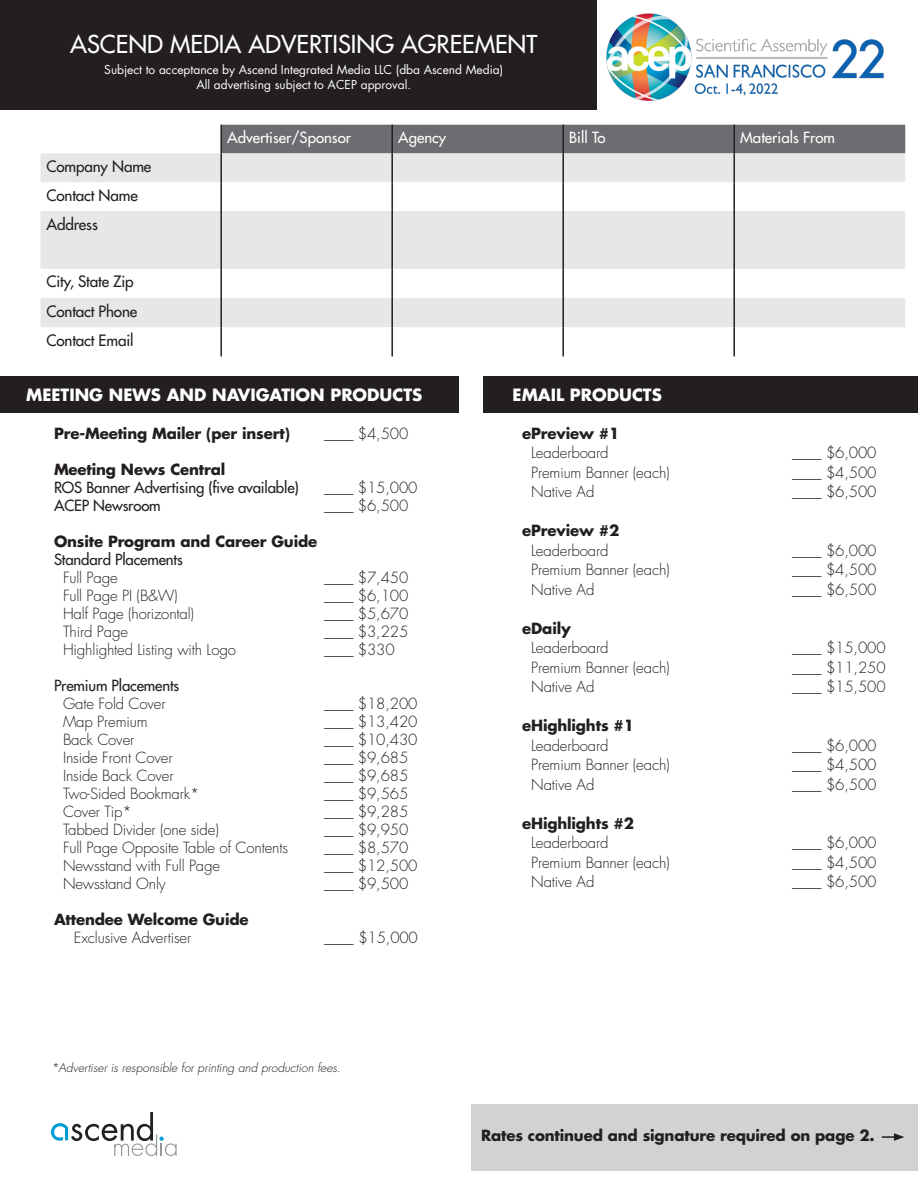
<style>
.page{position:relative;width:918px;height:1188px;background:#fff}
.page>*{position:absolute;margin:0;border:0;box-sizing:border-box;transform-origin:0 0}
.t1{font:500 24px "Futura Std";color:#fff}
.t2{font:700 16.5px "Futura Std";color:#fff}
.Body{font:500 15.3px "Futura Std";letter-spacing:-.01em;color:#231f20}
.t3{font:300 15px "Futura Std";letter-spacing:-.01em;color:#231f20}
.t4{font:700 15px "Futura Std";letter-spacing:-.01em;color:#231f20}
.t5{font:500 15px "Futura Std";letter-spacing:-.01em;color:#231f20}
.Body-2{font:500 15px "Futura Std";color:#fff}
.t6{font:12px "Futura Std";color:#fff}
.t7{font:italic 300 12px "Futura Std";color:#231f20}
.s1{font-weight:700}
</style>
<div class="page">
<div style="left:0;top:0;width:597px;height:110px;background:#231f20"></div>
<img style="left:606px;top:13px;width:278px;height:88px">
<div style="left:471px;top:1104px;width:447px;height:66px;background:#d1d2d3"></div>
<div style="left:0;top:376px;width:459px;height:36px;background:#231f20"></div>
<div style="left:483px;top:376px;width:435px;height:36px;background:#231f20"></div>
<svg style="left:882px;top:1133px;width:22px;height:8px"></svg>
<div style="left:222px;top:125px;width:683px;height:28px;background:#6c6d70"></div>
<svg style="left:40px;top:153px;width:865px;height:174px;fill:#e6e7e9"></svg>
<hr style="left:220px;top:125px;width:2px;height:28px;background:#231f20">
<hr style="left:220px;top:153px;width:2px;height:29px;background:#231f20">
<hr style="left:391px;top:153px;width:2px;height:29px;background:#231f20">
<hr style="left:562px;top:153px;width:2px;height:29px;background:#231f20">
<hr style="left:733px;top:153px;width:2px;height:29px;background:#231f20">
<hr style="left:220px;top:182px;width:2px;height:29px;background:#231f20">
<hr style="left:391px;top:182px;width:2px;height:29px;background:#231f20">
<hr style="left:562px;top:182px;width:2px;height:29px;background:#231f20">
<hr style="left:733px;top:182px;width:2px;height:29px;background:#231f20">
<hr style="left:220px;top:211px;width:2px;height:58px;background:#231f20">
<hr style="left:391px;top:211px;width:2px;height:58px;background:#231f20">
<hr style="left:562px;top:211px;width:2px;height:58px;background:#231f20">
<hr style="left:733px;top:211px;width:2px;height:58px;background:#231f20">
<hr style="left:220px;top:269px;width:2px;height:29px;background:#231f20">
<hr style="left:391px;top:269px;width:2px;height:29px;background:#231f20">
<hr style="left:562px;top:269px;width:2px;height:29px;background:#231f20">
<hr style="left:733px;top:269px;width:2px;height:29px;background:#231f20">
<hr style="left:220px;top:298px;width:2px;height:29px;background:#231f20">
<hr style="left:391px;top:298px;width:2px;height:29px;background:#231f20">
<hr style="left:562px;top:298px;width:2px;height:29px;background:#231f20">
<hr style="left:733px;top:298px;width:2px;height:29px;background:#231f20">
<hr style="left:220px;top:327px;width:2px;height:29px;background:#231f20">
<hr style="left:391px;top:327px;width:2px;height:29px;background:#231f20">
<hr style="left:562px;top:327px;width:2px;height:29px;background:#231f20">
<hr style="left:733px;top:327px;width:2px;height:29px;background:#231f20">
<hr style="left:391px;top:125px;width:2px;height:28px;background:#231f20">
<hr style="left:562px;top:125px;width:2px;height:28px;background:#231f20">
<hr style="left:733px;top:125px;width:2px;height:28px;background:#231f20">
<svg style="left:51px;top:1112px;width:126px;height:44px"></svg>
<p class="t1" style="left:70px;top:30px;width:469px">ASCEND MEDIA ADVERTISING AGREEMENT</p>
<p class="t6" style="left:104px;top:62px;width:401px">Subject to acceptance by Ascend Integrated Media LLC (dba Ascend Media)</p>
<p class="t6" style="left:196px;top:77px;width:216px">All advertising subject to ACEP approval.</p>
<p class="Body" style="left:46px;top:157px;width:106px">Company Name</p>
<p class="Body" style="left:46px;top:186px;width:93px">Contact Name</p>
<p class="Body" style="left:46px;top:214px;width:53px">Address</p>
<p class="Body" style="left:46px;top:272px;width:89px">City, State Zip</p>
<p class="Body" style="left:46px;top:301px;width:92px">Contact Phone</p>
<p class="Body" style="left:46px;top:331px;width:89px">Contact Email</p>
<p class="Body-2" style="left:227px;top:128px;width:125px">Advertiser/Sponsor</p>
<p class="Body-2" style="left:398px;top:128px;width:49px">Agency</p>
<p class="Body-2" style="left:569px;top:128px;width:38px">Bill To</p>
<p class="Body-2" style="left:740px;top:128px;width:96px">Materials From</p>
<p class="t2" style="left:26px;top:384px;width:398px">MEETING NEWS AND NAVIGATION PRODUCTS</p>
<p class="t2" style="left:513px;top:384px;width:151px">EMAIL PRODUCTS</p>
<p class="t4" style="left:54px;top:423px;width:238px">Pre-Meeting Mailer (per insert)</p>
<p class="t3" style="left:324px;top:424px;width:86px">____ $4,500</p>
<p class="t4" style="left:54px;top:459px;width:173px">Meeting News Central</p>
<p class="t5" style="left:54px;top:478px;width:246px">ROS Banner Advertising (five available)</p>
<p class="t3" style="left:324px;top:478px;width:95px">____ $15,000</p>
<p class="t5" style="left:54px;top:496px;width:108px">ACEP Newsroom</p>
<p class="t3" style="left:324px;top:496px;width:86px">____ $6,500</p>
<p class="t4" style="left:54px;top:531px;width:265px">Onsite Program and Career Guide</p>
<p class="t5" style="left:54px;top:550px;width:130px">Standard Placements</p>
<p class="t3" style="left:63px;top:568px;width:56px">Full Page</p>
<p class="t3" style="left:324px;top:568px;width:86px">____ $7,450</p>
<p class="t3" style="left:63px;top:586px;width:116px">Full Page PI (B&amp;W)</p>
<p class="t3" style="left:324px;top:586px;width:86px">____ $6,100</p>
<p class="t3" style="left:63px;top:604px;width:133px">Half Page (horizontal)</p>
<p class="t3" style="left:324px;top:604px;width:86px">____ $5,670</p>
<p class="t3" style="left:63px;top:622px;width:67px">Third Page</p>
<p class="t3" style="left:324px;top:622px;width:86px">____ $3,225</p>
<p class="t3" style="left:63px;top:640px;width:175px">Highlighted Listing with Logo</p>
<p class="t3" style="left:324px;top:640px;width:72px">____ $330</p>
<p class="t5" style="left:54px;top:676px;width:127px">Premium Placements</p>
<p class="t3" style="left:63px;top:694px;width:104px">Gate Fold Cover</p>
<p class="t3" style="left:324px;top:694px;width:95px">____ $18,200</p>
<p class="t3" style="left:63px;top:712px;width:86px">Map Premium</p>
<p class="t3" style="left:324px;top:712px;width:95px">____ $13,420</p>
<p class="t3" style="left:63px;top:730px;width:73px">Back Cover</p>
<p class="t3" style="left:324px;top:730px;width:95px">____ $10,430</p>
<p class="t3" style="left:63px;top:748px;width:111px">Inside Front Cover</p>
<p class="t3" style="left:324px;top:748px;width:86px">____ $9,685</p>
<p class="t3" style="left:63px;top:766px;width:112px">Inside Back Cover</p>
<p class="t3" style="left:324px;top:766px;width:86px">____ $9,685</p>
<p class="t3" style="left:63px;top:784px;width:138px">Two-Sided Bookmark*</p>
<p class="t3" style="left:324px;top:784px;width:86px">____ $9,565</p>
<p class="t3" style="left:63px;top:802px;width:70px">Cover Tip*</p>
<p class="t3" style="left:324px;top:802px;width:86px">____ $9,285</p>
<p class="t3" style="left:63px;top:820px;width:157px">Tabbed Divider (one side)</p>
<p class="t3" style="left:324px;top:820px;width:86px">____ $9,950</p>
<p class="t3" style="left:63px;top:838px;width:227px">Full Page Opposite Table of Contents</p>
<p class="t3" style="left:324px;top:838px;width:86px">____ $8,570</p>
<p class="t3" style="left:63px;top:856px;width:159px">Newsstand with Full Page</p>
<p class="t3" style="left:324px;top:856px;width:95px">____ $12,500</p>
<p class="t3" style="left:63px;top:874px;width:104px">Newsstand Only</p>
<p class="t3" style="left:324px;top:874px;width:86px">____ $9,500</p>
<p class="t4" style="left:54px;top:909px;width:196px">Attendee Welcome Guide</p>
<p class="t3" style="left:74px;top:928px;width:119px">Exclusive Advertiser</p>
<p class="t3" style="left:324px;top:928px;width:95px"><span class="s1">____</span> $15,000</p>
<p class="t7" style="left:51px;top:1060px;width:291px">*Advertiser is responsible for printing and production fees.</p>
<p class="t4" style="left:522px;top:423px;width:99px">ePreview #1</p>
<p class="t3" style="left:531px;top:444px;width:79px">Leaderboard</p>
<p class="t3" style="left:792px;top:444px;width:86px">____ $6,000</p>
<p class="t3" style="left:531px;top:463px;width:140px">Premium Banner (each)</p>
<p class="t3" style="left:792px;top:463px;width:86px">____ $4,500</p>
<p class="t3" style="left:531px;top:483px;width:65px">Native Ad</p>
<p class="t3" style="left:792px;top:483px;width:86px">____ $6,500</p>
<p class="t4" style="left:522px;top:521px;width:99px">ePreview #2</p>
<p class="t3" style="left:531px;top:541px;width:79px">Leaderboard</p>
<p class="t3" style="left:792px;top:541px;width:86px">____ $6,000</p>
<p class="t3" style="left:531px;top:561px;width:140px">Premium Banner (each)</p>
<p class="t3" style="left:792px;top:561px;width:86px">____ $4,500</p>
<p class="t3" style="left:531px;top:580px;width:65px">Native Ad</p>
<p class="t3" style="left:792px;top:580px;width:86px">____ $6,500</p>
<p class="t4" style="left:522px;top:618px;width:50px">eDaily</p>
<p class="t3" style="left:531px;top:639px;width:79px">Leaderboard</p>
<p class="t3" style="left:792px;top:639px;width:95px">____ $15,000</p>
<p class="t3" style="left:531px;top:658px;width:140px">Premium Banner (each)</p>
<p class="t3" style="left:792px;top:658px;width:95px">____ $11,250</p>
<p class="t3" style="left:531px;top:678px;width:65px">Native Ad</p>
<p class="t3" style="left:792px;top:678px;width:95px">____ $15,500</p>
<p class="t4" style="left:522px;top:716px;width:113px">eHighlights #1</p>
<p class="t3" style="left:531px;top:736px;width:79px">Leaderboard</p>
<p class="t3" style="left:792px;top:736px;width:86px">____ $6,000</p>
<p class="t3" style="left:531px;top:756px;width:140px">Premium Banner (each)</p>
<p class="t3" style="left:792px;top:756px;width:86px">____ $4,500</p>
<p class="t3" style="left:531px;top:775px;width:65px">Native Ad</p>
<p class="t3" style="left:792px;top:775px;width:86px">____ $6,500</p>
<p class="t4" style="left:522px;top:813px;width:113px">eHighlights #2</p>
<p class="t3" style="left:531px;top:834px;width:79px">Leaderboard</p>
<p class="t3" style="left:792px;top:834px;width:86px">____ $6,000</p>
<p class="t3" style="left:531px;top:853px;width:140px">Premium Banner (each)</p>
<p class="t3" style="left:792px;top:853px;width:86px">____ $4,500</p>
<p class="t3" style="left:531px;top:873px;width:65px">Native Ad</p>
<p class="t3" style="left:792px;top:873px;width:86px">____ $6,500</p>
<p class="t4" style="left:481px;top:1126px;width:395px">Rates continued and signature required on page 2.</p>
</div>
